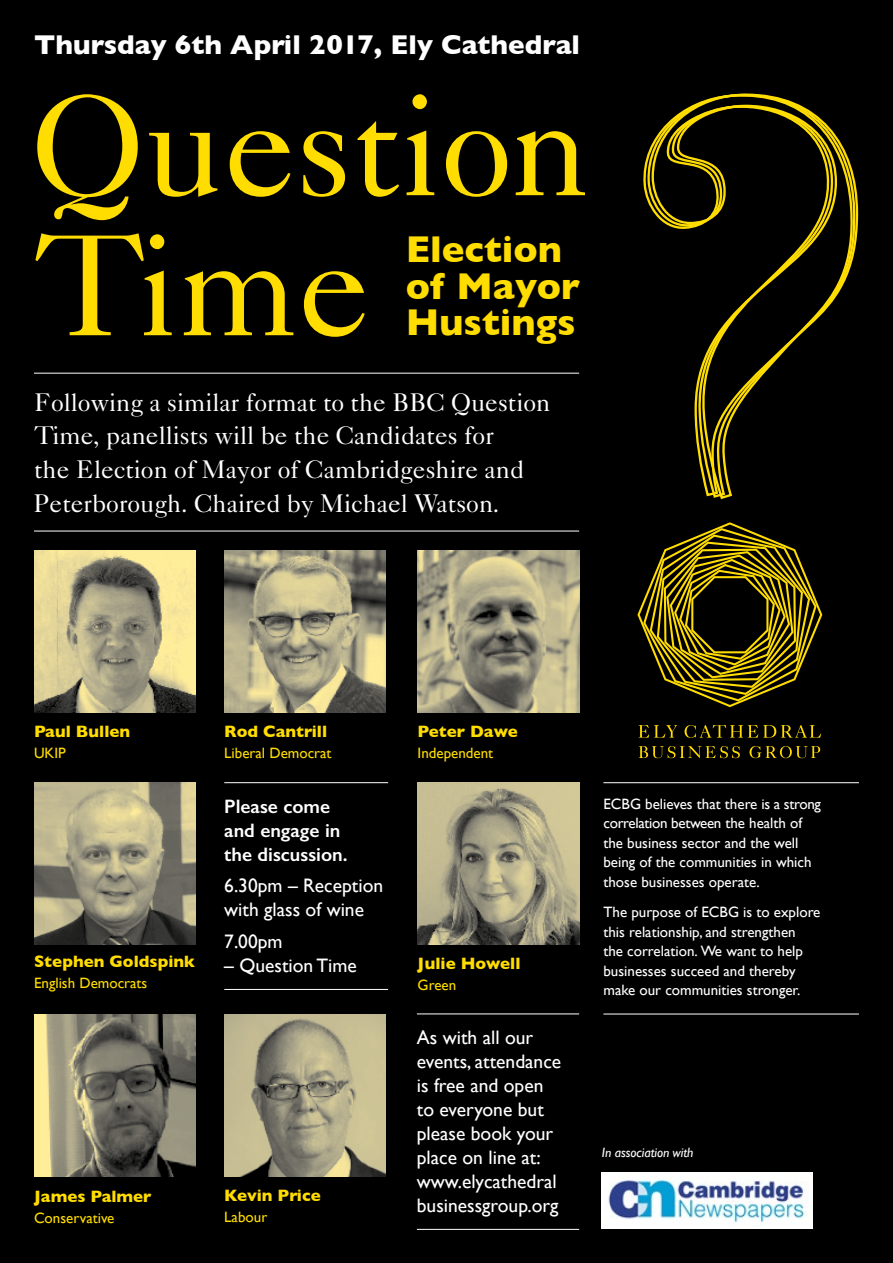
<style>
.page{position:relative;width:893px;height:1263px;background:#000}
.page>*{position:absolute;margin:0;border:0;box-sizing:border-box;transform-origin:0 0}
.t1{font:144.3px/139.9px "Caslon Five Forty";color:#fd0}
.t2{font:700 38.1px/36.5px "Gill Sans";color:#fd0}
.t3{font:700 27.75px "Gill Sans";color:#fff}
.t4{font:25.5px/33.9px "Caslon Five Forty";color:#fff}
.t5{font:19.5px/24px "Gill Sans";color:#fff}
.t6{font:600 19.5px/24px "Gill Sans";color:#fff}
.t7{font:700 16.8px "Gill Sans";color:#fd0}
.t8{font:15px/19.5px "Gill Sans";color:#fff}
.t9{font:15px "Gill Sans";color:#fd0}
.t10{font:italic 13.5px "Gill Sans";color:#fff}
</style>
<div class="page">
<img style="left:224px;top:1014px;width:162px;height:162px">
<hr style="left:34px;top:373px;width:545px;height:1px;background:#fff">
<hr style="left:34px;top:531px;width:545px;height:1px;background:#fff">
<hr style="left:603px;top:782px;width:256px;height:1px;background:#fff">
<hr style="left:603px;top:1014px;width:256px;height:1px;background:#fff">
<img style="left:602px;top:1173px;width:210px;height:56px">
<svg style="left:637px;top:522px;width:185px;height:185px"></svg>
<svg style="left:639px;top:725px;width:38px;height:13px"></svg>
<svg style="left:685px;top:725px;width:136px;height:13px"></svg>
<svg style="left:639px;top:746px;width:101px;height:12px"></svg>
<svg style="left:749px;top:746px;width:71px;height:12px"></svg>
<svg style="left:643px;top:93px;width:212px;height:407px"></svg>
<hr style="left:224px;top:782px;width:164px;height:1px;background:#fff">
<hr style="left:224px;top:989px;width:164px;height:1px;background:#fff">
<hr style="left:417px;top:1013px;width:162px;height:1px;background:#fff">
<hr style="left:417px;top:1229px;width:162px;height:1px;background:#fff">
<img style="left:34px;top:551px;width:162px;height:161px">
<img style="left:34px;top:783px;width:162px;height:161px">
<img style="left:418px;top:783px;width:161px;height:161px">
<img style="left:418px;top:551px;width:161px;height:161px">
<img style="left:34px;top:1014px;width:162px;height:162px">
<img style="left:224px;top:551px;width:162px;height:161px">
<h3 class="t3" style="left:34px;top:23px;width:547px">Thursday 6th April 2017, Ely Cathedral</h3>
<h1 class="t1" style="left:31px;top:73px;width:560px">Question<br>Time</h1>
<h2 class="t2" style="left:406px;top:230px;width:176px">Election of Mayor<br>Hustings</h2>
<h3 class="t4" style="left:34px;top:384px;width:518px">Following a similar format to the BBC Question Time, panellists will be the Candidates for<br>the Election of Mayor of Cambridgeshire and Peterborough. Chaired by Michael Watson.</h3>
<p class="t7" style="left:34px;top:718px;width:98px">Paul Bullen</p>
<p class="t9" style="left:34px;top:744px;width:33px">UKIP</p>
<p class="t7" style="left:224px;top:718px;width:104px">Rod Cantrill</p>
<p class="t9" style="left:224px;top:744px;width:109px">Liberal Democrat</p>
<p class="t7" style="left:418px;top:718px;width:102px">Peter Dawe</p>
<p class="t9" style="left:418px;top:744px;width:77px">Independent</p>
<p class="t7" style="left:34px;top:948px;width:163px">Stephen Goldspink</p>
<p class="t9" style="left:34px;top:974px;width:115px">English Democrats</p>
<h3 class="t6" style="left:224px;top:794px;width:125px">Please come and engage in the discussion.</h3>
<h3 class="t5" style="left:224px;top:874px;width:160px">6.30pm – Reception with glass of wine</h3>
<h3 class="t5" style="left:224px;top:929px;width:60px">7.00pm</h3>
<h3 class="t5" style="left:224px;top:953px;width:134px">– Question Time</h3>
<p class="t7" style="left:418px;top:950px;width:104px">Julie Howell</p>
<p class="t9" style="left:418px;top:976px;width:40px">Green</p>
<p class="t8" style="left:603px;top:794px;width:219px">ECBG believes that there is a strong correlation between the health of the business sector and the well being of the communities in which those businesses operate.</p>
<p class="t8" style="left:603px;top:902px;width:219px">The purpose of ECBG is to explore this relationship, and strengthen<br>the correlation. We want to help businesses succeed and thereby make our communities stronger.</p>
<p class="t7" style="left:34px;top:1183px;width:119px">James Palmer</p>
<p class="t9" style="left:34px;top:1209px;width:82px">Conservative</p>
<p class="t7" style="left:224px;top:1182px;width:98px">Kevin Price</p>
<p class="t9" style="left:224px;top:1208px;width:44px">Labour</p>
<h3 class="t5" style="left:417px;top:1025px;width:146px">As with all our events, attendance is free and open to everyone but please book your place on line at: www.elycathedral businessgroup.org</h3>
<p class="t10" style="left:602px;top:1145px;width:93px">In association with</p>
</div>
